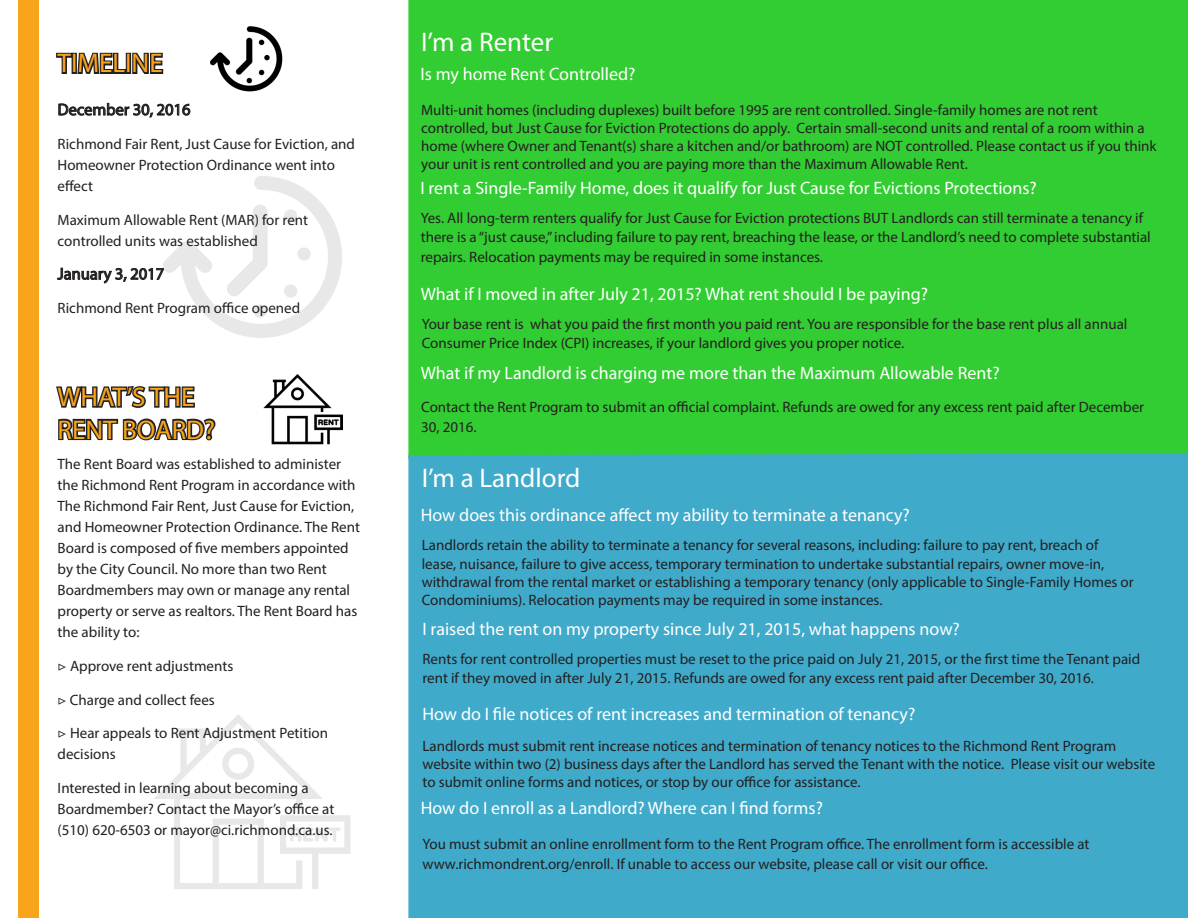
<style>
.page{position:relative;width:1188px;height:918px;background:#fff}
.page>*{position:absolute;margin:0;border:0;box-sizing:border-box;transform-origin:0 0}
.t1{font:27px "Myriad Pro";color:#f9a51b}
.t2{font:27px "Myriad Pro";color:#fff}
.sub_title{font:18px "Myriad Pro";color:#fff}
.Paragraph_Style_1{font:16.5px "Myriad Pro";color:#231f20}
.Paragraph_Style_1-2{font:15px/21px "Myriad Pro";color:#231f20}
.s1{font-family:"Minion Pro"}
</style>
<div class="page">
<div style="left:408px;top:0;width:780px;height:454px;background:#32cd32"></div>
<div style="left:408px;top:454px;width:780px;height:464px;background:#40aacb"></div>
<img style="left:154px;top:715px;width:197px;height:174px">
<img style="left:163px;top:176px;width:179px;height:162px">
<div style="left:18px;top:0;width:21px;height:918px;background:#f9a51b"></div>
<svg style="left:56px;top:52px;width:108px;height:22px"></svg>
<svg style="left:58px;top:103px;width:132px;height:15px"></svg>
<svg style="left:57px;top:266px;width:107px;height:19px"></svg>
<svg style="left:56px;top:386px;width:160px;height:55px"></svg>
<img style="left:210px;top:26px;width:73px;height:66px">
<img style="left:263px;top:374px;width:80px;height:71px">
<p class="t1" style="left:58px;top:47px;width:107px">TIMELINE</p>
<p class="Paragraph_Style_1" style="left:58px;top:99px;width:134px">December 30, 2016</p>
<p class="Paragraph_Style_1-2" style="left:58px;top:133px;width:299px">Richmond Fair Rent, Just Cause for Eviction, and<br>Homeowner Protection Ordinance went into effect</p>
<p class="Paragraph_Style_1-2" style="left:58px;top:209px;width:252px">Maximum Allowable Rent (MAR) for rent controlled units was established</p>
<p class="Paragraph_Style_1" style="left:58px;top:264px;width:108px">January 3, 2017</p>
<p class="Paragraph_Style_1-2" style="left:58px;top:297px;width:244px">Richmond Rent Program office opened</p>
<p class="t1" style="left:58px;top:380px;width:138px">WHAT’S THE</p>
<p class="t1" style="left:58px;top:413px;width:159px">RENT BOARD?</p>
<p class="Paragraph_Style_1-2" style="left:58px;top:453px;width:304px">The Rent Board was established to administer the Richmond Rent Program in accordance with The Richmond Fair Rent, Just Cause for Eviction, and Homeowner Protection Ordinance. The Rent Board is composed of five members appointed by the City Council. No more than two Rent Boardmembers may own or manage any rental property or serve as realtors. The Rent Board has the ability to:</p>
<p class="Paragraph_Style_1-2" style="left:58px;top:655px;width:177px"><span class="s1">▷</span> Approve rent adjustments</p>
<p class="Paragraph_Style_1-2" style="left:58px;top:689px;width:159px"><span class="s1">▷</span> Charge and collect fees</p>
<p class="Paragraph_Style_1-2" style="left:58px;top:723px;width:272px"><span class="s1">▷</span> Hear appeals to Rent Adjustment Petition decisions</p>
<p class="Paragraph_Style_1-2" style="left:58px;top:777px;width:278px">Interested in learning about becoming a<br>Boardmember? Contact the Mayor’s office at (510) 620-6503 or mayor@ci.richmond.ca.us.</p>
<p class="t2" style="left:421px;top:25px;width:134px">I’m a Renter</p>
<p class="sub_title" style="left:421px;top:63px;width:217px">Is my home Rent Controlled?</p>
<p class="Paragraph_Style_1-2" style="left:421px;top:100px;width:737px;line-height:18px">Multi-unit homes (including duplexes) built before 1995 are rent controlled. Single-family homes are not rent controlled, but Just Cause for Eviction Protections do apply. Certain small-second units and rental of a room within a home (where Owner and Tenant(s) share a kitchen and/or bathroom) are NOT controlled. Please contact us if you think your unit is rent controlled and you are paying more than the Maximum Allowable Rent.</p>
<p class="sub_title" style="left:420px;top:177px;width:618px">I rent a Single-Family Home, does it qualify for Just Cause for Evictions Protections?</p>
<p class="Paragraph_Style_1-2" style="left:421px;top:208px;width:732px;line-height:19.5px">Yes. All long-term renters qualify for Just Cause for Eviction protections BUT Landlords can still terminate a tenancy if there is a “just cause,” including failure to pay rent, breaching the lease, or the Landlord’s need to complete substantial repairs. Relocation payments may be required in some instances.</p>
<p class="sub_title" style="left:421px;top:283px;width:509px">What if I moved in after July 21, 2015? What rent should I be paying?</p>
<p class="Paragraph_Style_1-2" style="left:422px;top:314px;width:707px;line-height:19.5px">Your base rent is what you paid the first month you paid rent. You are responsible for the base rent plus all annual<br>Consumer Price Index (CPI) increases, if your landlord gives you proper notice.</p>
<p class="sub_title" style="left:421px;top:362px;width:581px">What if my Landlord is charging me more than the Maximum Allowable Rent?</p>
<p class="Paragraph_Style_1-2" style="left:421px;top:397px;width:724px;line-height:19.5px">Contact the Rent Program to submit an official complaint. Refunds are owed for any excess rent paid after December<br>30, 2016.</p>
<p class="t2" style="left:422px;top:462px;width:160px">I’m a Landlord</p>
<p class="sub_title" style="left:421px;top:504px;width:491px">How does this ordinance affect my ability to terminate a tenancy?</p>
<p class="Paragraph_Style_1-2" style="left:422px;top:535px;width:684px;line-height:19.5px">Landlords retain the ability to terminate a tenancy for several reasons, including: failure to pay rent, breach of lease, nuisance, failure to give access, temporary termination to undertake substantial repairs, owner move-in,</p>
<p class="Paragraph_Style_1-2" style="left:422px;top:573px;width:714px;line-height:18px">withdrawal from the rental market or establishing a temporary tenancy (only applicable to Single-Family Homes or<br>Condominiums). Relocation payments may be required in some instances.</p>
<p class="sub_title" style="left:422px;top:618px;width:539px">I raised the rent on my property since July 21, 2015, what happens now?</p>
<p class="Paragraph_Style_1-2" style="left:422px;top:649px;width:719px;line-height:19.5px">Rents for rent controlled properties must be reset to the price paid on July 21, 2015, or the first time the Tenant paid rent if they moved in after July 21, 2015. Refunds are owed for any excess rent paid after December 30, 2016.</p>
<p class="sub_title" style="left:422px;top:703px;width:494px">How do I file notices of rent increases and termination of tenancy?</p>
<p class="Paragraph_Style_1-2" style="left:422px;top:736px;width:734px;line-height:18px">Landlords must submit rent increase notices and termination of tenancy notices to the Richmond Rent Program website within two (2) business days after the Landlord has served the Tenant with the notice. Please visit our website to submit online forms and notices, or stop by our office for assistance.</p>
<p class="sub_title" style="left:421px;top:797px;width:404px">How do I enroll as a Landlord? Where can I find forms?</p>
<p class="Paragraph_Style_1-2" style="left:422px;top:834px;width:669px;line-height:19.5px">You must submit an online enrollment form to the Rent Program office. The enrollment form is accessible at www.richmondrent.org/enroll. If unable to access our website, please call or visit our office.</p>
</div>
